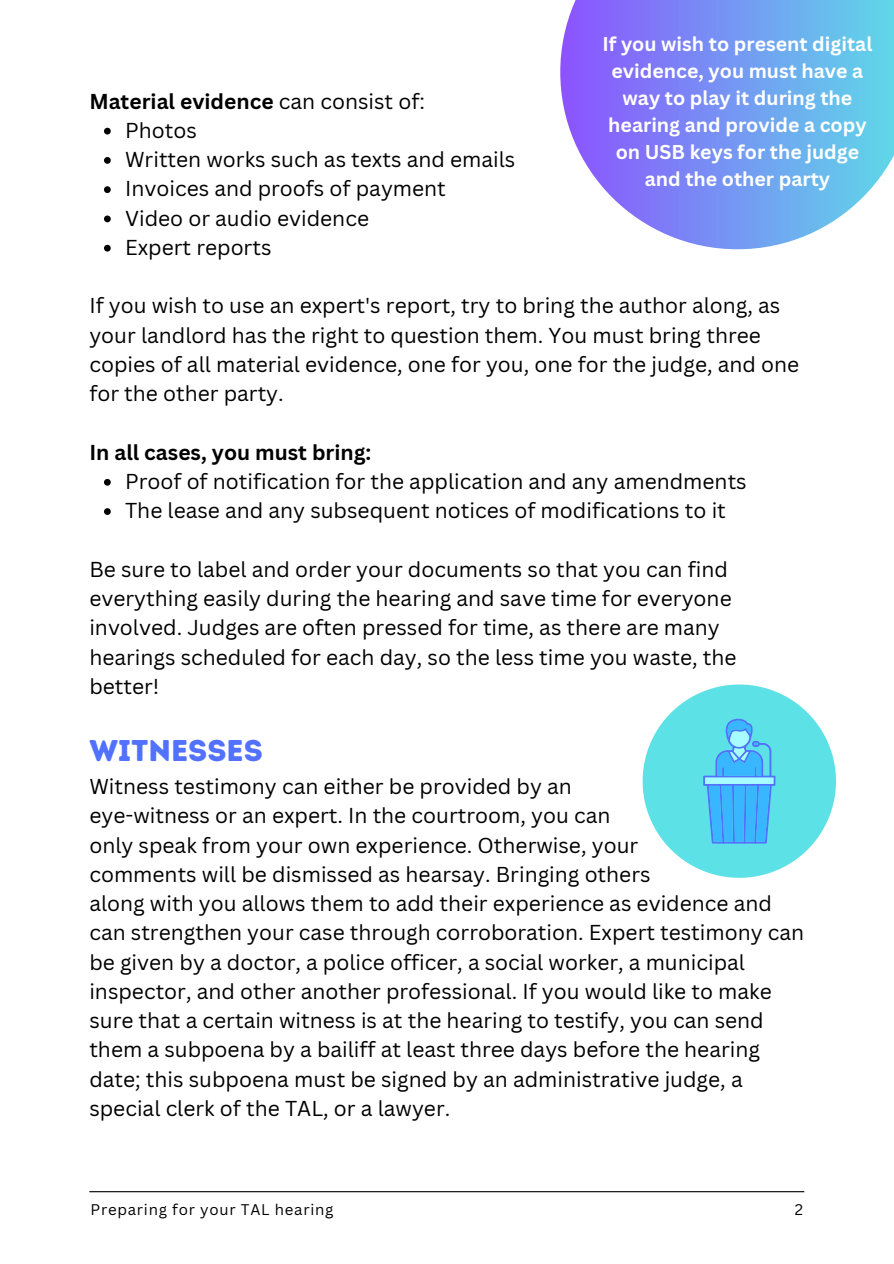
<style>
.page{position:relative;width:894px;height:1264px;background:#fff}
.page>*{position:absolute;margin:0;border:0;box-sizing:border-box;transform-origin:0 0}
.t1{font:30px "Intro Rust Base";color:#5271ff}
.t2{font:21px/29.2px "Canva Sans";color:#000}
.t3{font:700 21px "Canva Sans";color:#000}
.t4{font:700 19.5px/27px "Canva Sans";color:#fff;text-align:center}
.t5{font:15px "Canva Sans";letter-spacing:.05em;color:#000}
.s1{font-weight:400}
</style>
<div class="page">
<svg style="left:104px;top:128px;width:7px;height:6px"></svg>
<svg style="left:104px;top:157px;width:7px;height:7px"></svg>
<svg style="left:104px;top:186px;width:7px;height:7px"></svg>
<svg style="left:104px;top:215px;width:7px;height:7px"></svg>
<svg style="left:104px;top:245px;width:7px;height:6px"></svg>
<svg style="left:104px;top:479px;width:7px;height:6px"></svg>
<svg style="left:104px;top:508px;width:7px;height:7px"></svg>
<svg style="left:642px;top:684px;width:194px;height:194px;fill:#5ce1e6"></svg>
<svg style="left:703px;top:718px;width:72px;height:125px;background:#52bff6"></svg>
<svg style="left:560px;top:0;width:333px;height:249px;background:#87a4f4"></svg>
<hr style="left:89px;top:1191px;width:715px;height:1px;background:#000">
<h2 class="t4" style="left:602px;top:30px;width:271px">If you wish to present digital evidence, you must have a way to play it during the hearing and provide a copy on USB keys for the judge and the other party</h2>
<h1 class="t3" style="left:89px;top:86px;width:337px">Material evidence <span class="s1">can consist of:</span></h1>
<h2 class="t2" style="left:125px;top:115px;width:73px">Photos</h2>
<p class="t2" style="left:125px;top:144px;width:391px">Written works such as texts and emails</p>
<p class="t2" style="left:125px;top:174px;width:322px">Invoices and proofs of payment</p>
<p class="t2" style="left:125px;top:203px;width:245px">Video or audio evidence</p>
<p class="t2" style="left:125px;top:232px;width:148px">Expert reports</p>
<p class="t2" style="left:89px;top:291px;width:711px">If you wish to use an expert's report, try to bring the author along, as your landlord has the right to question them. You must bring three copies of all material evidence, one for you, one for the judge, and one for the other party.</p>
<h2 class="t3" style="left:89px;top:437px;width:283px">In all cases, you must bring:</h2>
<h1 class="t2" style="left:125px;top:466px;width:623px">Proof of notification for the application and any amendments</h1>
<p class="t2" style="left:125px;top:495px;width:602px">The lease and any subsequent notices of modifications to it</p>
<p class="t2" style="left:89px;top:554px;width:648px">Be sure to label and order your documents so that you can find everything easily during the hearing and save time for everyone involved. Judges are often pressed for time, as there are many hearings scheduled for each day, so the less time you waste, the better!</p>
<h2 class="t1" style="left:89px;top:733px;width:175px">WITNESSES</h2>
<h2 class="t2" style="left:89px;top:771px;width:716px">Witness testimony can either be provided by an<br>eye-witness or an expert. In the courtroom, you can<br>only speak from your own experience. Otherwise, your<br>comments will be dismissed as hearsay. Bringing others<br>along with you allows them to add their experience as evidence and can strengthen your case through corroboration. Expert testimony can be given by a doctor, a police officer, a social worker, a municipal inspector, and other another professional. If you would like to make sure that a certain witness is at the hearing to testify, you can send them a subpoena by a bailiff at least three days before the hearing date; this subpoena must be signed by an administrative judge, a special clerk of the TAL, or a lawyer.</h2>
<p class="t5" style="left:90px;top:1198px;width:244px">Preparing for your TAL hearing</p>
<p class="t5" style="left:794px;top:1198px;width:10px">2</p>
</div>
